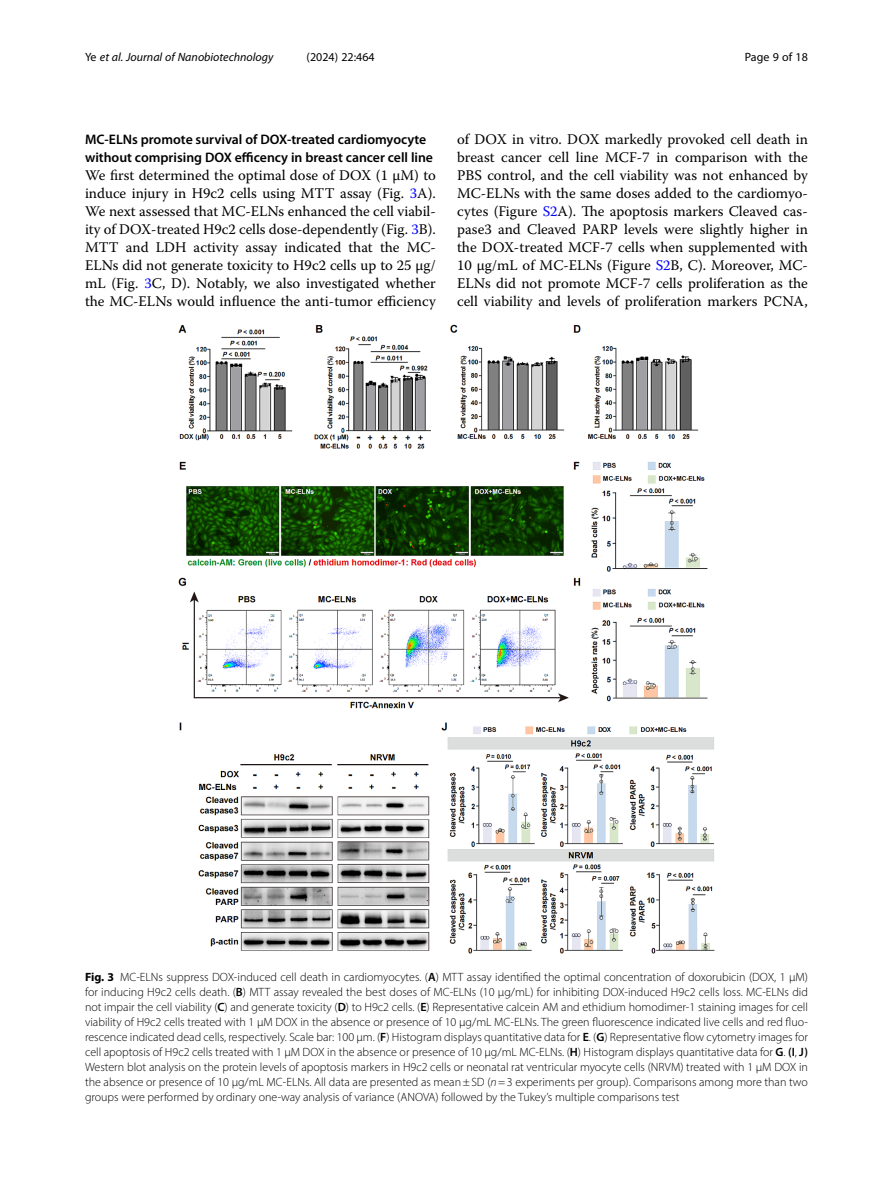
<style>
.page{position:relative;width:893px;height:1191px;background:#fff}
.page>*{position:absolute;margin:0;border:0;box-sizing:border-box;transform-origin:0 0}
.Body_Text{font:14.7px/18px "Warnock Pro";color:#000;text-align:justify}
.Head_2{font:600 13.8px/18px "Myriad Pro";color:#000}
.Figure_Caption{font:300 12px/15px "Myriad Pro";color:#000;text-align:justify}
.t1{font:italic 12px "Myriad Pro";color:#000}
.t2{font:12px "Myriad Pro";color:#000}
.s1{font-style:normal}
.s2{color:#00f}
.s3{font-weight:700}
.s4{font-weight:600}
.s5{font-style:italic}
</style>
<div class="page">
<img style="left:179px;top:324px;width:535px;height:630px">
<p class="t1" style="left:85px;top:50px;width:190px"><span class="s1">Ye</span> et al. Journal of Nanobiotechnology</p>
<p class="t2" style="left:307px;top:50px;width:70px">(2024) 22:464</p>
<p class="t2" style="left:745px;top:50px;width:65px">Page 9 of 18</p>
<p class="Head_2" style="left:85px;top:130px;width:350px">MC-ELNs promote survival of DOX-treated cardiomyocyte without comprising DOX efficency in breast cancer cell line</p>
<p class="Body_Text" style="left:85px;top:166px;width:352px">We first determined the optimal dose of DOX (1 µM) to induce injury in H9c2 cells using MTT assay (Fig. <span class="s2">3</span>A).<br>We next assessed that MC-ELNs enhanced the cell viabil&shy;ity of DOX-treated H9c2 cells dose-dependently (Fig. <span class="s2">3</span>B).<br>MTT and LDH activity assay indicated that the MC-ELNs did not generate toxicity to H9c2 cells up to 25 µg/ mL (Fig. <span class="s2">3</span>C, D). Notably, we also investigated whether the MC-ELNs would influence the anti-tumor efficiency</p>
<p class="Body_Text" style="left:457px;top:130px;width:352px">of DOX in vitro. DOX markedly provoked cell death in breast cancer cell line MCF-7 in comparison with the PBS control, and the cell viability was not enhanced by MC-ELNs with the same doses added to the cardiomyo&shy;cytes (Figure <span class="s2">S2</span>A). The apoptosis markers Cleaved cas&shy;pase3 and Cleaved PARP levels were slightly higher in the DOX-treated MCF-7 cells when supplemented with 10 µg/mL of MC-ELNs (Figure <span class="s2">S2</span>B, C). Moreover, MC-ELNs did not promote MCF-7 cells proliferation as the cell viability and levels of proliferation markers PCNA,</p>
<p class="Figure_Caption" style="left:85px;top:969px;width:724px"><span class="s3">Fig. 3</span> MC-ELNs suppress DOX-induced cell death in cardiomyocytes. (<span class="s4">A</span>) MTT assay identified the optimal concentration of doxorubicin (DOX, 1 µM) for inducing H9c2 cells death. (<span class="s4">B</span>) MTT assay revealed the best doses of MC-ELNs (10 µg/mL) for inhibiting DOX-induced H9c2 cells loss. MC-ELNs did not impair the cell viability (<span class="s4">C</span>) and generate toxicity (<span class="s4">D</span>) to H9c2 cells. (<span class="s4">E</span>) Representative calcein AM and ethidium homodimer-1 staining images for cell viability of H9c2 cells treated with 1 µM DOX in the absence or presence of 10 µg/mL MC-ELNs. The green fluorescence indicated live cells and red fluo&shy;rescence indicated dead cells, respectively. Scale bar: 100 μm. (<span class="s4">F</span>) Histogram displays quantitative data for <span class="s4">E</span>. (<span class="s4">G</span>) Representative flow cytometry images for cell apoptosis of H9c2 cells treated with 1 µM DOX in the absence or presence of 10 µg/mL MC-ELNs. (<span class="s4">H</span>) Histogram displays quantitative data for <span class="s4">G</span>. <span class="s4">(I</span>, <span class="s4">J)<br></span>Western blot analysis on the protein levels of apoptosis markers in H9c2 cells or neonatal rat ventricular myocyte cells (NRVM) treated with 1 µM DOX in the absence or presence of 10 µg/mL MC-ELNs. All data are presented as mean±SD (<span class="s5">n</span>=3 experiments per group). Comparisons among more than two groups were performed by ordinary one-way analysis of variance (ANOVA) followed by the Tukey’s multiple comparisons test</p>
</div>
